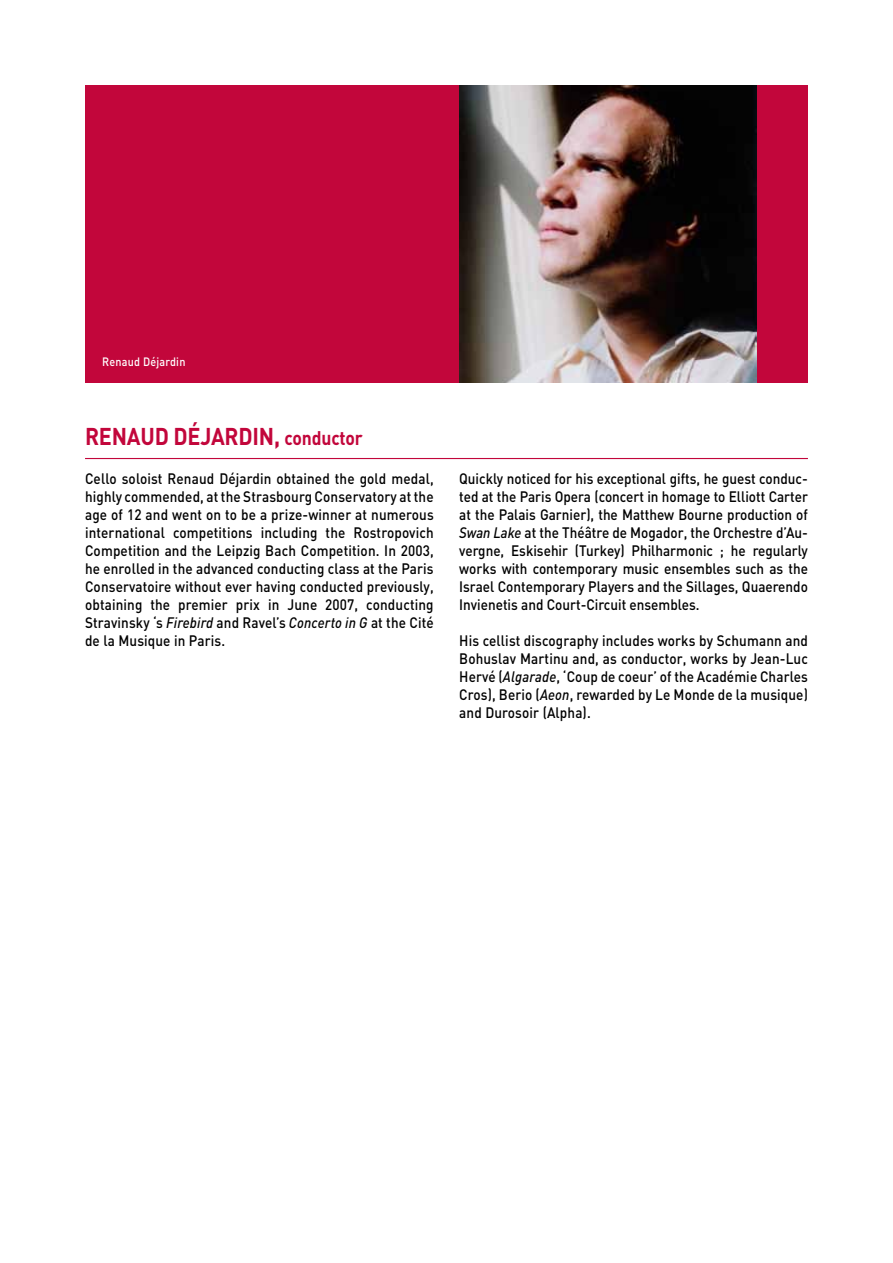
<style>
.page{position:relative;width:893px;height:1263px;background:#fff}
.page>*{position:absolute;margin:0;border:0;box-sizing:border-box;transform-origin:0 0}
.t1{font:700 24px "DIN";letter-spacing:-.01em;color:#c2063b;scale:.9 1}
.t2{font:500 15px/18px "DIN";letter-spacing:.01em;color:#000;text-align:justify;scale:.9 1}
.t3{font:500 12px "DIN";letter-spacing:.02em;color:#fff;scale:.9 1}
.s1{font-size:19.5px}
.s2{font-style:italic}
</style>
<div class="page">
<hr style="left:85px;top:458px;width:723px;height:1px;background:#c2063b">
<div style="left:85px;top:85px;width:723px;height:298px;background:#c2063b"></div>
<img style="left:459px;top:85px;width:298px;height:298px">
<p class="t3" style="left:102px;top:354px;width:94px">Renaud Déjardin</p>
<h1 class="t1" style="left:85px;top:421px;width:16px">Rena</h1>
<h1 class="t1" style="left:141px;top:421px;width:249px">ud Déjardin , <span class="s1">conductor</span></h1>
<p class="t2" style="left:85px;top:469px;width:389px">Cello soloist Renaud Déjardin obtained the gold medal, highly commended, at the Strasbourg Conservatory at the age of 12 and went on to be a prize-winner at numerous international competitions including the Rostropovich Competition and the Leipzig Bach Competition. In 2003, he enrolled in the advanced conducting class at the Paris Conservatoire without ever having conducted previously, obtaining the premier prix in June 2007, conducting Stravinsky ‘s <span class="s2">Firebird</span> and Ravel’s <span class="s2">Concerto in G</span> at the Cité de la Musique in Paris.</p>
<p class="t2" style="left:459px;top:469px;width:389px">Quickly noticed for his exceptional gifts, he guest conduc&shy;ted at the Paris Opera (concert in homage to Elliott Carter at the Palais Garnier), the Matthew Bourne production of <span class="s2">Swan Lake</span> at the Théâtre de Mogador, the Orchestre d’Au&shy;vergne, Eskisehir (Turkey) Philharmonic ; he regularly works with contemporary music ensembles such as the Israel Contemporary Players and the Sillages, Quaerendo Invienetis and Court-Circuit ensembles.</p>
<p class="t2" style="left:459px;top:631px;width:389px">His cellist discography includes works by Schumann and Bohuslav Martinu and, as conductor, works by Jean-Luc Hervé (<span class="s2">Algarade</span>, ‘Coup de coeur’ of the Académie Charles Cros), Berio (<span class="s2">Aeon</span>, rewarded by Le Monde de la musique) and Durosoir (Alpha).</p>
</div>
